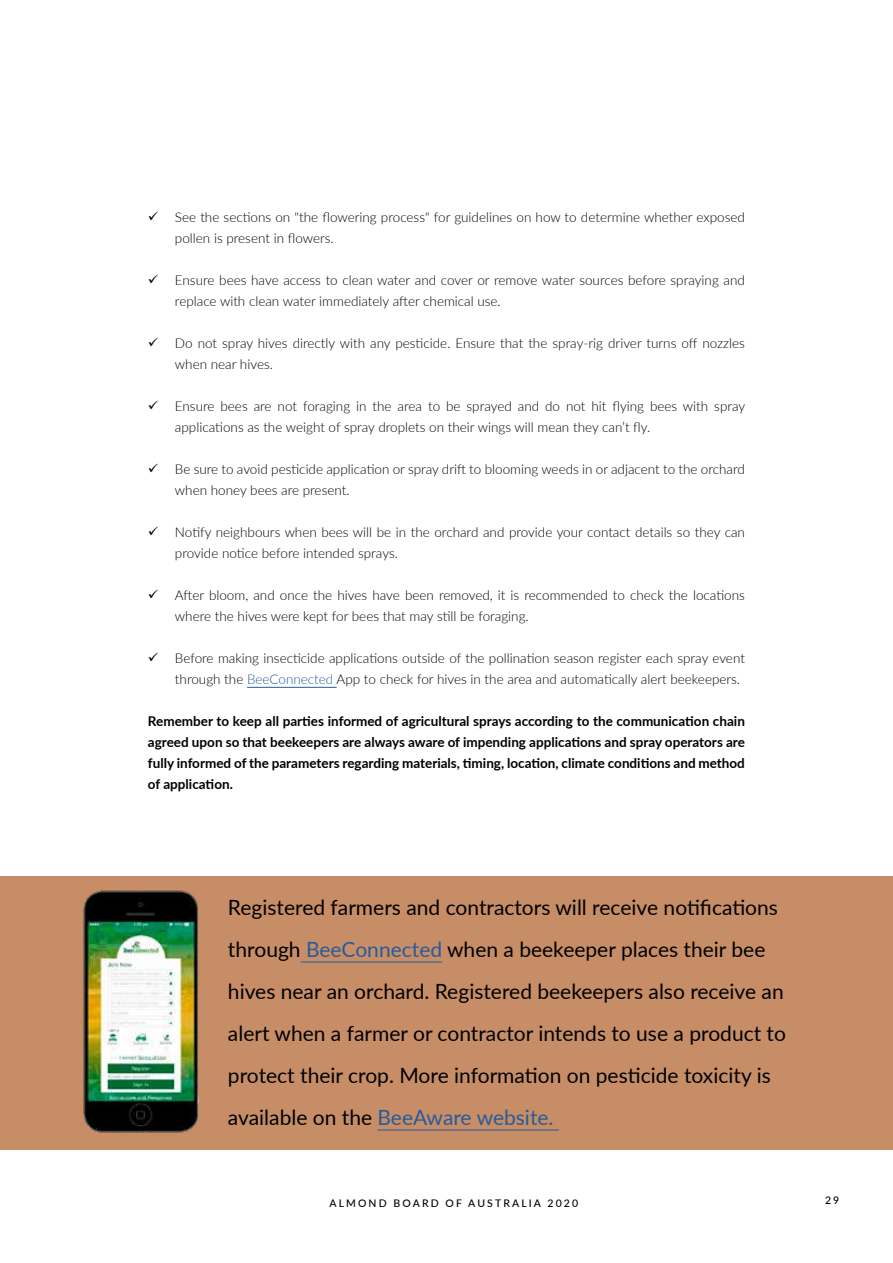
<style>
.page{position:relative;width:893px;height:1263px;background:#fff}
.page>*{position:absolute;margin:0;border:0;box-sizing:border-box;transform-origin:0 0}
.t1{font:21px/42px "Lato";color:#000}
.t2{font:300 13.5px/21px "Lato";color:#000}
.t3{font:700 13.5px/21px "Lato";color:#000;text-align:justify}
.t4{font:500 10.5px "Lato";letter-spacing:.2em;color:#000}
.s1{color:#275b9b}
</style>
<div class="page">
<div style="left:0;top:877px;width:893px;height:273px;background:#c78d66"></div>
<hr style="left:301px;top:961px;width:141px;height:1px;background:#275b9b">
<hr style="left:378px;top:1129px;width:181px;height:1px;background:#275b9b">
<hr style="left:247px;top:687px;width:90px;height:1px;background:#275b9b">
<img style="left:83px;top:890px;width:220px;height:243px">
<p class="t2" style="left:175px;top:206px;width:571px">See the sections on "the flowering process" for guidelines on how to determine whether exposed pollen is present in flowers.</p>
<p class="t2" style="left:175px;top:269px;width:571px">Ensure bees have access to clean water and cover or remove water sources before spraying and replace with clean water immediately after chemical use.</p>
<p class="t2" style="left:175px;top:332px;width:571px">Do not spray hives directly with any pesticide. Ensure that the spray-rig driver turns off nozzles when near hives.</p>
<p class="t2" style="left:175px;top:395px;width:572px">Ensure bees are not foraging in the area to be sprayed and do not hit flying bees with spray applications as the weight of spray droplets on their wings will mean they can’t fly.</p>
<p class="t2" style="left:175px;top:458px;width:571px">Be sure to avoid pesticide application or spray drift to blooming weeds in or adjacent to the orchard when honey bees are present.</p>
<p class="t2" style="left:175px;top:521px;width:571px">Notify neighbours when bees will be in the orchard and provide your contact details so they can provide notice before intended sprays.</p>
<p class="t2" style="left:175px;top:584px;width:571px">After bloom, and once the hives have been removed, it is recommended to check the locations where the hives were kept for bees that may still be foraging.</p>
<p class="t2" style="left:175px;top:647px;width:571px">Before making insecticide applications outside of the pollination season register each spray event through the <span class="s1">BeeConnected</span> App to check for hives in the area and automatically alert beekeepers.</p>
<p class="t3" style="left:148px;top:710px;width:598px">Remember to keep all parties informed of agricultural sprays according to the communication chain agreed upon so that beekeepers are always aware of impending applications and spray operators are fully informed of the parameters regarding materials, timing, location, climate conditions and method of application.</p>
<p class="t1" style="left:228px;top:885px;width:559px">Registered farmers and contractors will receive notifications through <span class="s1">BeeConnected</span> when a beekeeper places their bee hives near an orchard. Registered beekeepers also receive an alert when a farmer or contractor intends to use a product to protect their crop. More information on pesticide toxicity is available on the <span class="s1">BeeAware website.</span></p>
<p class="t4" style="left:329px;top:1195px;width:250px">ALMOND BOARD OF AUSTRALIA 2020</p>
<p class="t4" style="left:825px;top:1193px;width:16px">29</p>
</div>
